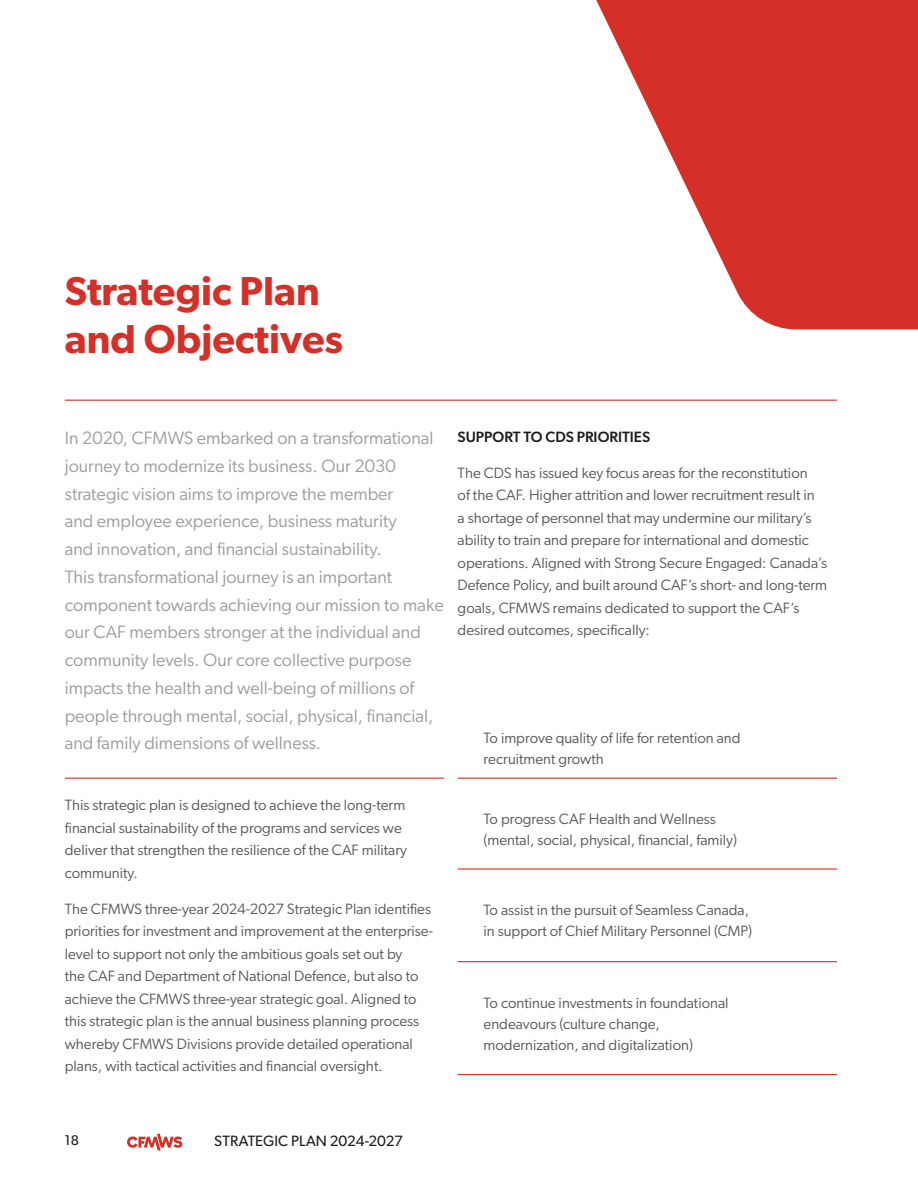
<style>
.page{position:relative;width:918px;height:1188px;background:#fff}
.page>*{position:absolute;margin:0;border:0;box-sizing:border-box;transform-origin:0 0}
.t1{font:600 40.5px "Gibson";color:#d43027}
.t2{font:18px/27.8px "Gibson";color:#9e9d9d}
.t3{font:15px/22.5px "Gibson";color:#585857}
.t4{font:15px "Gibson";letter-spacing:-.005em;color:#1d1d1c}
.t5{font:500 15px "Gibson";color:#1d1d1c}
.t6{font:14.1px "Gibson";color:#1d1d1c}
</style>
<div class="page">
<hr style="left:65px;top:400px;width:772px;height:1px;background:#d43027">
<hr style="left:458px;top:778px;width:379px;height:1px;background:#d43027">
<hr style="left:65px;top:778px;width:379px;height:1px;background:#d43027">
<hr style="left:458px;top:868px;width:379px;height:2px;background:#d43027">
<hr style="left:458px;top:961px;width:379px;height:1px;background:#d43027">
<hr style="left:458px;top:1074px;width:379px;height:1px;background:#d43027">
<svg style="left:127px;top:1134px;width:55px;height:17px"></svg>
<svg style="left:596px;top:0;width:322px;height:329px;fill:#d43027"></svg>
<p class="t1" style="left:65px;top:266px;width:257px">Strategic Plan</p>
<p class="t1" style="left:65px;top:315px;width:280px">and Objectives</p>
<p class="t2" style="left:65px;top:424px;width:381px">In 2020, CFMWS embarked on a transformational journey to modernize its business. Our 2030 strategic vision aims to improve the member<br>and employee experience, business maturity<br>and innovation, and financial sustainability.<br>This transformational journey is an important component towards achieving our mission to make our CAF members stronger at the individual and community levels. Our core collective purpose impacts the health and well-being of millions of people through mental, social, physical, financial, and family dimensions of wellness.</p>
<p class="t5" style="left:458px;top:428px;width:194px">SUPPORT TO CDS PRIORITIES</p>
<p class="t3" style="left:458px;top:461px;width:371px">The CDS has issued key focus areas for the reconstitution<br>of the CAF. Higher attrition and lower recruitment result in<br>a shortage of personnel that may undermine our military’s ability to train and prepare for international and domestic operations. Aligned with Strong Secure Engaged: Canada’s Defence Policy, and built around CAF’s short- and long-term goals, CFMWS remains dedicated to support the CAF’s desired outcomes, specifically:</p>
<p class="t3" style="left:484px;top:727px;width:258px;line-height:21px">To improve quality of life for retention and recruitment growth</p>
<p class="t3" style="left:65px;top:794px;width:344px">This strategic plan is designed to achieve the long-term financial sustainability of the programs and services we deliver that strengthen the resilience of the CAF military community.</p>
<p class="t3" style="left:65px;top:897px;width:370px">The CFMWS three-year 2024-2027 Strategic Plan identifies priorities for investment and improvement at the enterprise&shy;level to support not only the ambitious goals set out by<br>the CAF and Department of National Defence, but also to achieve the CFMWS three-year strategic goal. Aligned to this strategic plan is the annual business planning process whereby CFMWS Divisions provide detailed operational plans, with tactical activities and financial oversight.</p>
<p class="t6" style="left:65px;top:1132px;width:16px">18</p>
<p class="t4" style="left:214px;top:1132px;width:190px">STRATEGIC PLAN 2024-2027</p>
<p class="t3" style="left:484px;top:808px;width:255px;line-height:21px">To progress CAF Health and Wellness (mental, social, physical, financial, family)</p>
<p class="t3" style="left:484px;top:899px;width:270px;line-height:21px">To assist in the pursuit of Seamless Canada, in support of Chief Military Personnel (CMP)</p>
<p class="t3" style="left:484px;top:992px;width:247px;line-height:21px">To continue investments in foundational endeavours (culture change, modernization, and digitalization)</p>
</div>
